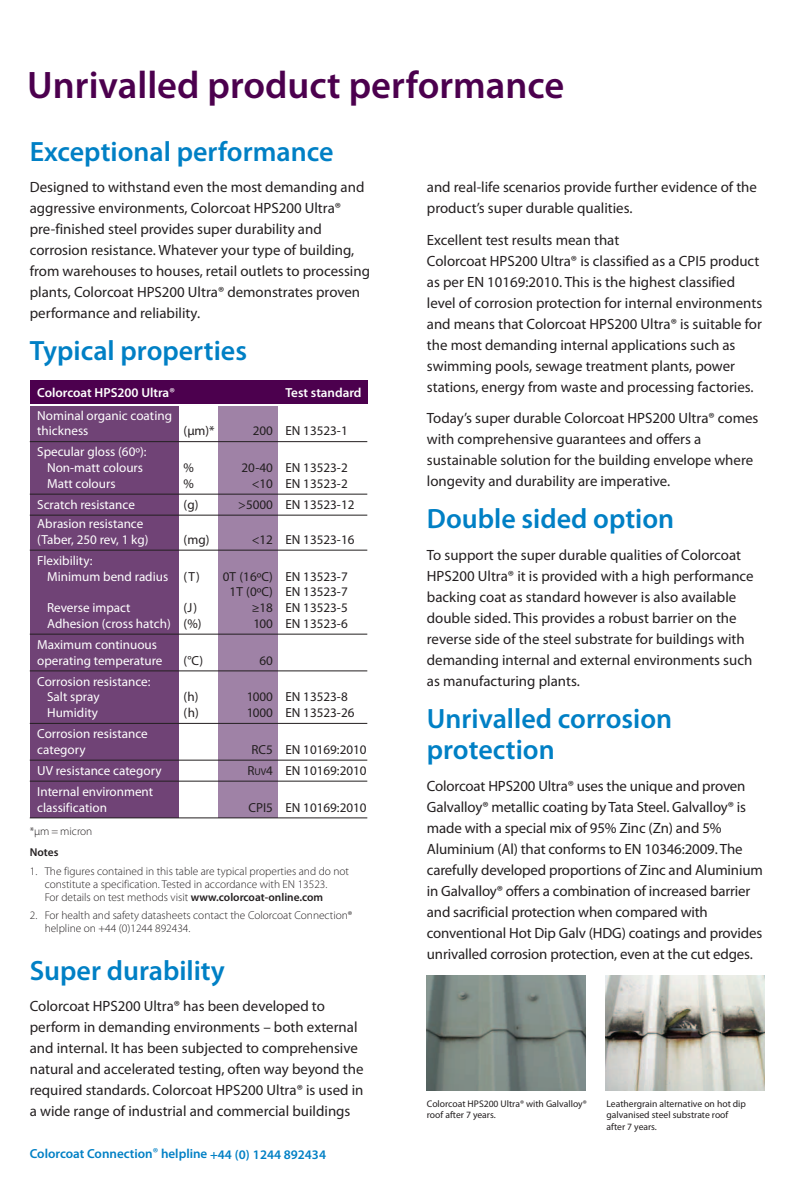
<style>
.page{position:relative;width:795px;height:1190px;background:#fff}
.page>*{position:absolute;margin:0;border:0;box-sizing:border-box;transform-origin:0 0}
.t1{font:600 38.5px "Myriad Pro";color:#4c004e}
.t2{font:600 28px/31.5px "Myriad Pro";color:#0080c5}
.t3{font:14.88px/21px "Myriad Pro";color:#231f20}
.t4{font:13.12px/15.8px "Myriad Pro";color:#fff}
.t5{font:13.12px/15.8px "Myriad Pro";color:#231f20;text-align:center}
.t6{font:600 13.12px "Myriad Pro";color:#0080c5}
.t7{font:600 13.12px "Myriad Pro";color:#fff}
.t8{font:300 11.38px/13.1px "Myriad Pro";color:#231f20}
.t9{font:600 11.38px "Myriad Pro";color:#231f20}
.t10{font:9.62px/11.4px "Myriad Pro";color:#231f20}
.s1{font-weight:400}
.s2{color:#231f20}
.s3{font-size:9.8px}
.s4{font-weight:600}
</style>
<div class="page">
<div style="left:30px;top:380px;width:337px;height:24px;background:#4c004e"></div>
<div style="left:218px;top:406px;width:60px;height:412px;background:#9f82a6"></div>
<div style="left:30px;top:406px;width:149px;height:412px;background:#704376"></div>
<hr style="left:30px;top:441px;width:337px;height:1px;background:#231f20">
<hr style="left:30px;top:494px;width:337px;height:1px;background:#231f20">
<hr style="left:30px;top:515px;width:337px;height:1px;background:#231f20">
<hr style="left:30px;top:550px;width:337px;height:1px;background:#231f20">
<hr style="left:30px;top:634px;width:337px;height:1px;background:#231f20">
<hr style="left:30px;top:671px;width:337px;height:1px;background:#231f20">
<hr style="left:30px;top:723px;width:337px;height:1px;background:#231f20">
<hr style="left:30px;top:760px;width:337px;height:1px;background:#231f20">
<hr style="left:30px;top:781px;width:337px;height:1px;background:#231f20">
<hr style="left:30px;top:818px;width:337px;height:1px;background:#231f20">
<img style="left:427px;top:975px;width:158px;height:116px">
<img style="left:605px;top:975px;width:159px;height:116px">
<h1 class="t1" style="left:27px;top:71px;width:538px">Unrivalled product performance</h1>
<h2 class="t2" style="left:30px;top:138px;width:305px">Exceptional performance</h2>
<p class="t3" style="left:30px;top:178px;width:341px">Designed to withstand even the most demanding and aggressive environments, Colorcoat HPS200 Ultra® pre-finished steel provides super durability and corrosion resistance. Whatever your type of building, from warehouses to houses, retail outlets to processing plants, Colorcoat HPS200 Ultra® demonstrates proven performance and reliability.</p>
<p class="t3" style="left:427px;top:178px;width:331px">and real-life scenarios provide further evidence of the product’s super durable qualities.</p>
<p class="t3" style="left:427px;top:230px;width:337px">Excellent test results mean that<br>Colorcoat HPS200 Ultra® is classified as a CPI5 product as per EN 10169:2010. This is the highest classified level of corrosion protection for internal environments and means that Colorcoat HPS200 Ultra® is suitable for the most demanding internal applications such as swimming pools, sewage treatment plants, power stations, energy from waste and processing factories.</p>
<p class="t3" style="left:427px;top:409px;width:333px">Today’s super durable Colorcoat HPS200 Ultra® comes with comprehensive guarantees and offers a sustainable solution for the building envelope where longevity and durability are imperative.</p>
<h2 class="t2" style="left:427px;top:505px;width:249px">Double sided option</h2>
<p class="t3" style="left:427px;top:545px;width:328px">To support the super durable qualities of Colorcoat HPS200 Ultra® it is provided with a high performance backing coat as standard however is also available double sided. This provides a robust barrier on the reverse side of the steel substrate for buildings with demanding internal and external environments such as manufacturing plants.</p>
<h2 class="t2" style="left:427px;top:705px;width:247px">Unrivalled corrosion protection</h2>
<p class="t3" style="left:427px;top:776px;width:337px">Colorcoat HPS200 Ultra® uses the unique and proven Galvalloy® metallic coating by Tata Steel. Galvalloy® is made with a special mix of 95% Zinc (Zn) and 5% Aluminium (Al) that conforms to EN 10346:2009. The carefully developed proportions of Zinc and Aluminium in Galvalloy® offers a combination of increased barrier and sacrificial protection when compared with conventional Hot Dip Galv (HDG) coatings and provides unrivalled corrosion protection, even at the cut edges.</p>
<h2 class="t2" style="left:30px;top:337px;width:219px">Typical properties</h2>
<p class="t7" style="left:37px;top:388px;width:139px">Colorcoat HPS200 Ultra<span class="s1">®</span></p>
<p class="t7" style="left:285px;top:388px;width:78px">Test standard</p>
<p class="t4" style="left:37px;top:409px;width:136px">Nominal organic coating thickness</p>
<p class="t5" style="left:184px;top:424px;width:33px">(µm)*</p>
<p class="t5" style="left:253px;top:424px;width:96px">200 EN 13523-1</p>
<p class="t4" style="left:37px;top:445px;width:111px;text-align:center">Specular gloss (60º):<br>Non-matt colours</p>
<p class="t5" style="left:184px;top:461px;width:12px">%</p>
<p class="t5" style="left:241px;top:461px;width:108px">20-40 EN 13523-2</p>
<p class="t4" style="left:47px;top:477px;width:70px">Matt colours</p>
<p class="t5" style="left:184px;top:477px;width:12px">%</p>
<p class="t5" style="left:252px;top:477px;width:97px">&lt;10 EN 13523-2</p>
<p class="t4" style="left:37px;top:498px;width:99px">Scratch resistance</p>
<p class="t5" style="left:184px;top:498px;width:16px">(g)</p>
<p class="t5" style="left:238px;top:498px;width:118px">&gt;5000 EN 13523-12</p>
<p class="t4" style="left:37px;top:517px;width:113px">Abrasion resistance (Taber, 250 rev, 1 kg)</p>
<p class="t5" style="left:184px;top:533px;width:27px">(mg)</p>
<p class="t5" style="left:252px;top:533px;width:104px">&lt;12 EN 13523-16</p>
<p class="t4" style="left:47px;top:554px;width:154px;text-indent:-10px">Flexibility:<br>Minimum bend radius <span class="s2">(T)</span></p>
<p class="t5" style="left:223px;top:570px;width:126px">0T (16ºC) EN 13523-7<br>1T (0ºC) EN 13523-7</p>
<p class="t4" style="left:47px;top:601px;width:85px">Reverse impact</p>
<p class="t5" style="left:184px;top:601px;width:15px">(J)</p>
<p class="t5" style="left:252px;top:601px;width:97px">≥18 EN 13523-5</p>
<p class="t4" style="left:47px;top:617px;width:156px">Adhesion (cross hatch) <span class="s2">(%)</span></p>
<p class="t5" style="left:253px;top:617px;width:96px">100 EN 13523-6</p>
<p class="t4" style="left:37px;top:638px;width:127px">Maximum continuous operating temperature</p>
<p class="t5" style="left:184px;top:654px;width:21px">(°C)</p>
<p class="t5" style="left:259px;top:654px;width:15px">60</p>
<p class="t4" style="left:47px;top:675px;width:105px;text-indent:-10px">Corrosion resistance:<br>Salt spray</p>
<p class="t5" style="left:184px;top:690px;width:16px">(h)</p>
<p class="t5" style="left:247px;top:690px;width:102px">1000 EN 13523-8</p>
<p class="t4" style="left:47px;top:706px;width:52px">Humidity</p>
<p class="t5" style="left:184px;top:706px;width:17px">(h)</p>
<p class="t5" style="left:247px;top:706px;width:109px">1000 EN 13523-26</p>
<p class="t4" style="left:37px;top:727px;width:112px">Corrosion resistance category</p>
<p class="t5" style="left:251px;top:743px;width:117px">RC5 EN 10169:2010</p>
<p class="t4" style="left:37px;top:764px;width:126px">UV resistance category</p>
<p class="t5" style="left:247px;top:764px;width:121px">R<span class="s3">UV</span>4 EN 10169:2010</p>
<p class="t4" style="left:37px;top:785px;width:117px">Internal environment classification</p>
<p class="t5" style="left:248px;top:801px;width:120px">CPI5 EN 10169:2010</p>
<p class="t8" style="left:30px;top:825px;width:64px">*µm = micron</p>
<p class="t9" style="left:30px;top:848px;width:30px">Notes</p>
<p class="t8" style="left:45px;top:865px;width:306px;text-indent:-15px">1. The figures contained in this table are typical properties and do not constitute a specification. Tested in accordance with EN 13523.<br>For details on test methods visit <span class="s4">www.colorcoat-online.com</span></p>
<p class="t8" style="left:45px;top:909px;width:309px;text-indent:-15px">2. For health and safety datasheets contact the Colorcoat Connection® helpline on +44 (0)1244 892434.</p>
<h2 class="t2" style="left:30px;top:957px;width:197px">Super durability</h2>
<p class="t3" style="left:30px;top:997px;width:335px">Colorcoat HPS200 Ultra® has been developed to perform in demanding environments – both external and internal. It has been subjected to comprehensive natural and accelerated testing, often way beyond the required standards. Colorcoat HPS200 Ultra® is used in a wide range of industrial and commercial buildings</p>
<p class="t10" style="left:427px;top:1099px;width:161px">Colorcoat HPS200 Ultra® with Galvalloy® roof after 7 years.</p>
<p class="t10" style="left:606px;top:1099px;width:141px">Leathergrain alternative on hot dip galvanised steel substrate roof after 7 years.</p>
<p class="t6" style="left:30px;top:1149px;width:298px">Colorcoat Connection<span class="s1">®</span> helpline +44 (0) 1244 892434</p>
</div>
